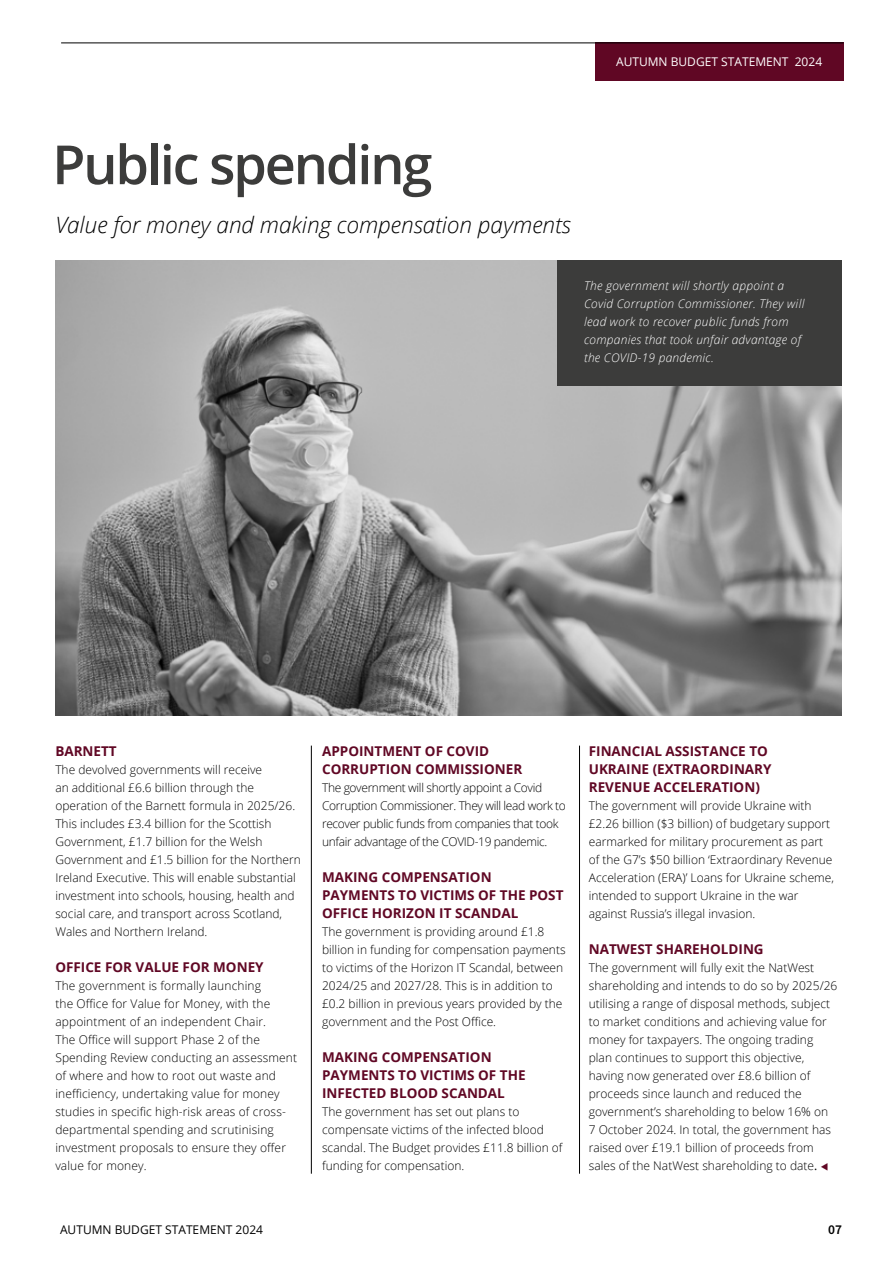
<style>
.page{position:relative;width:893px;height:1263px;background:#fff}
.page>*{position:absolute;margin:0;border:0;box-sizing:border-box;transform-origin:0 0}
.t1{font:600 54px "Open Sans";letter-spacing:-.04em;color:#3c3c3b}
.t2{font:italic 300 22.5px "Open Sans";color:#000}
.t3{font:700 13.5px/18px "Open Sans";color:#600724}
.t4{font:600 13.5px "Source Sans Pro";color:#000}
.t5{font:300 12px/18px "Open Sans";color:#000}
.t6{font:300 12px/18px "Open Sans";letter-spacing:-.03em;color:#000}
.t7{font:italic 300 12px/18px "Open Sans";letter-spacing:.02em;color:#fff}
.t8{font:12px "Open Sans";color:#fff}
.t9{font:12px "Open Sans";color:#000}
.s1{font-weight:400}
.s2{color:#600724}
</style>
<div class="page">
<div style="left:595px;top:43px;width:248px;height:38px;background:#600724"></div>
<hr style="left:61px;top:43px;width:782px;height:1px;background:#000">
<hr style="left:311px;top:746px;width:1px;height:428px;background:#000">
<hr style="left:579px;top:746px;width:1px;height:428px;background:#000">
<img style="left:55px;top:261px;width:787px;height:455px">
<div style="left:557px;top:261px;width:285px;height:125px;background:#3c3c3b"></div>
<p class="t8" style="left:616px;top:54px;width:208px">AUTUMN BUDGET STATEMENT 2024</p>
<h1 class="t1" style="left:52px;top:126px;width:382px">Public spending</h1>
<h2 class="t2" style="left:55px;top:209px;width:517px">Value for money and making compensation payments</h2>
<p class="t7" style="left:584px;top:276px;width:222px">The government will shortly appoint a Covid Corruption Commissioner. They will lead work to recover public funds from companies that took unfair advantage of the COVID-19 pandemic.</p>
<p class="t3" style="left:55px;top:742px;width:63px">BARNETT</p>
<p class="t5" style="left:55px;top:760px;width:247px">The devolved governments will receive<br>an additional £6.6 billion through the operation of the Barnett formula in 2025/26.<br>This includes £3.4 billion for the Scottish Government, £1.7 billion for the Welsh Government and £1.5 billion for the Northern Ireland Executive. This will enable substantial investment into schools, housing, health and social care, and transport across Scotland, Wales and Northern Ireland.</p>
<p class="t3" style="left:55px;top:958px;width:210px">OFFICE FOR VALUE FOR MONEY</p>
<p class="t5" style="left:55px;top:976px;width:243px">The government is formally launching<br>the Office for Value for Money, with the appointment of an independent Chair.<br>The Office will support Phase 2 of the Spending Review conducting an assessment of where and how to root out waste and inefficiency, undertaking value for money studies in specific high-risk areas of cross&shy;departmental spending and scrutinising investment proposals to ensure they offer value for money.</p>
<p class="t9" style="left:60px;top:1221px;width:205px">AUTUMN BUDGET STATEMENT 2024</p>
<p class="t3" style="left:322px;top:742px;width:202px">APPOINTMENT OF COVID<br>CORRUPTION COMMISSIONER</p>
<p class="t6" style="left:322px;top:778px;width:245px">The government will shortly appoint a Covid Corruption Commissioner. They will lead work to recover public funds from companies that took unfair advantage of the COVID-19 pandemic.</p>
<p class="t3" style="left:322px;top:868px;width:243px">MAKING COMPENSATION<br>PAYMENTS TO VICTIMS OF THE POST<br>OFFICE HORIZON IT SCANDAL</p>
<p class="t5" style="left:322px;top:922px;width:245px">The government is providing around £1.8 billion in funding for compensation payments to victims of the Horizon IT Scandal, between 2024/25 and 2027/28. This is in addition to £0.2 billion in previous years provided by the government and the Post Office.</p>
<p class="t3" style="left:322px;top:1048px;width:205px">MAKING COMPENSATION<br>PAYMENTS TO VICTIMS OF THE<br>INFECTED BLOOD SCANDAL</p>
<p class="t5" style="left:322px;top:1102px;width:242px">The government has set out plans to compensate victims of the infected blood scandal. The Budget provides £11.8 billion of funding for compensation.</p>
<p class="t3" style="left:589px;top:742px;width:184px">FINANCIAL ASSISTANCE TO<br>UKRAINE (EXTRAORDINARY<br>REVENUE ACCELERATION)</p>
<p class="t5" style="left:589px;top:796px;width:247px">The government will provide Ukraine with £2.26 billion ($3 billion) of budgetary support earmarked for military procurement as part of the G7’s $50 billion ‘Extraordinary Revenue Acceleration (ERA)’ Loans for Ukraine scheme, intended to support Ukraine in the war against Russia’s illegal invasion.</p>
<p class="t3" style="left:589px;top:940px;width:176px">NATWEST SHAREHOLDING</p>
<p class="t5" style="left:589px;top:958px;width:250px">The government will fully exit the NatWest shareholding and intends to do so by 2025/26 utilising a range of disposal methods, subject to market conditions and achieving value for money for taxpayers. The ongoing trading plan continues to support this objective, having now generated over £8.6 billion of proceeds since launch and reduced the government’s shareholding to below 16% on 7 October 2024. In total, the government has raised over £19.1 billion of proceeds from sales of the NatWest shareholding to date<span class="s1">.</span> <span class="s2">▼</span></p>
<p class="t4" style="left:828px;top:1220px;width:15px">07</p>
</div>
